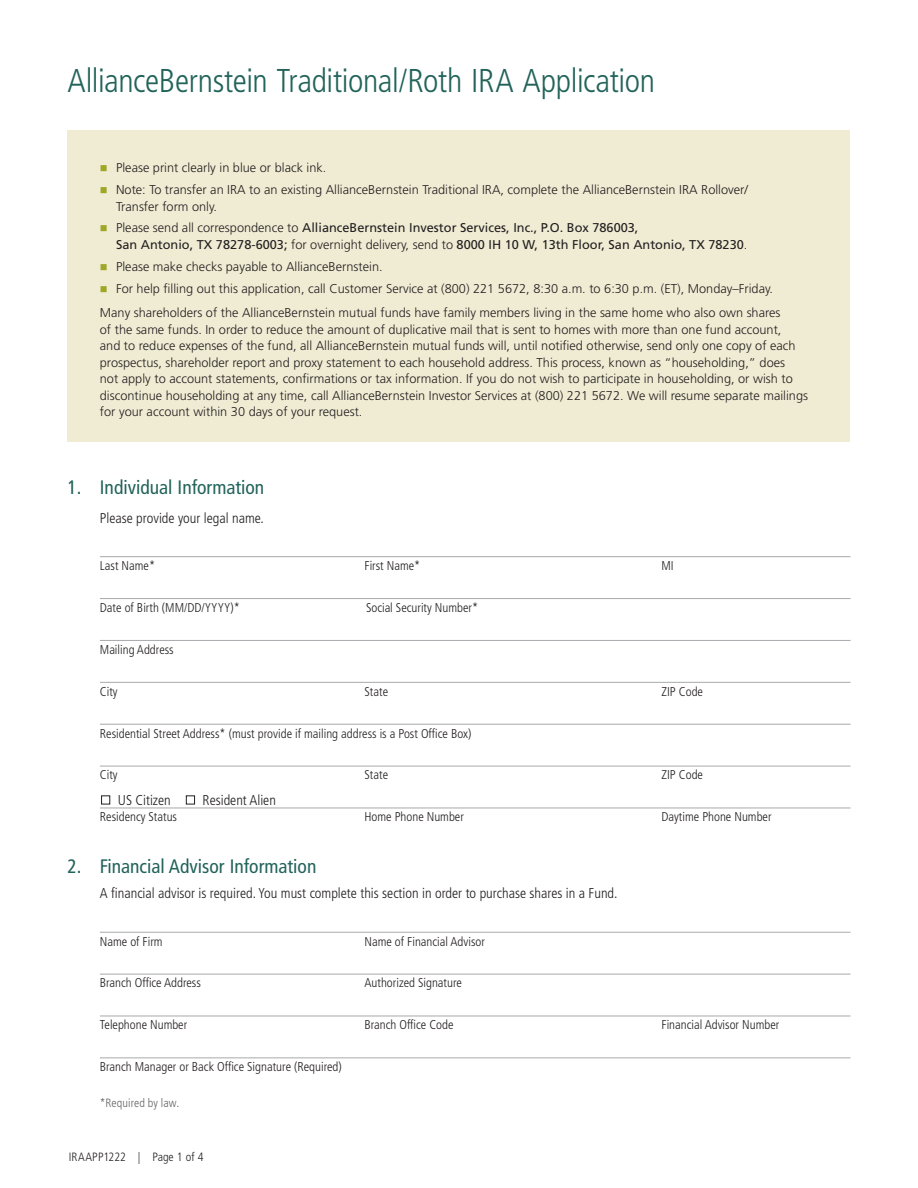
<style>
.page{position:relative;width:918px;height:1188px;background:#fff}
.page>*{position:absolute;margin:0;border:0;box-sizing:border-box;transform-origin:0 0}
.t1{font:300 condensed 33px "Frutiger LT Std";letter-spacing:-.01em;color:#22635a}
.t2{font:condensed 19.5px "Frutiger LT Std";color:#22635a}
.t3{font:300 condensed 14.25px "Frutiger LT Std";color:#231f20}
.t4{font:300 12.75px/16.5px "Frutiger LT Std";color:#231f20}
.t5{font:300 condensed 12.75px "Frutiger LT Std";color:#231f20}
.t6{font:12.75px/16.5px "Frutiger LT Std";color:#231f20}
.t7{font:300 condensed 12px "Frutiger LT Std";letter-spacing:.005em;color:#231f20}
.t8{font:300 condensed 12px "Frutiger LT Std";letter-spacing:.005em;color:#636366}
.s1{color:#9fa727}
.s2{font-weight:300}
</style>
<div class="page">
<hr style="left:100px;top:556px;width:750px;height:1px;background:#a8a9ad">
<hr style="left:100px;top:598px;width:750px;height:1px;background:#a8a9ad">
<hr style="left:100px;top:640px;width:750px;height:1px;background:#a8a9ad">
<hr style="left:100px;top:682px;width:750px;height:1px;background:#a8a9ad">
<hr style="left:100px;top:724px;width:750px;height:1px;background:#a8a9ad">
<hr style="left:100px;top:766px;width:750px;height:1px;background:#a8a9ad">
<hr style="left:100px;top:808px;width:750px;height:1px;background:#a8a9ad">
<hr style="left:100px;top:932px;width:750px;height:1px;background:#a8a9ad">
<hr style="left:100px;top:974px;width:750px;height:1px;background:#a8a9ad">
<hr style="left:100px;top:1016px;width:750px;height:1px;background:#a8a9ad">
<hr style="left:100px;top:1057px;width:750px;height:1px;background:#a8a9ad">
<div style="left:68px;top:130px;width:782px;height:312px;background:#f0ecd4"></div>
<h1 class="t1" style="left:68px;top:62px;width:589px">AllianceBernstein Traditional/Roth IRA Application</h1>
<p class="t4" style="left:100px;top:160px;width:228px"><span class="s1">■</span> Please print clearly in blue or black ink.</p>
<p class="t4" style="left:116px;top:182px;width:633px;text-indent:-16px"><span class="s1">■</span> Note: To transfer an IRA to an existing AllianceBernstein Traditional IRA, complete the AllianceBernstein IRA Rollover/<br>Transfer form only.</p>
<p class="t6" style="left:116px;top:220px;width:633px;text-indent:-16px"><span class="s1">■</span> <span class="s2">Please send all correspondence to</span> AllianceBernstein Investor Services, Inc., P.O. Box 786003,<br>San Antonio, TX 78278-6003; <span class="s2">for overnight delivery, send to</span> 8000 IH 10 W, 13th Floor, San Antonio, TX 78230<span class="s2">.</span></p>
<p class="t4" style="left:100px;top:258px;width:284px"><span class="s1">■</span> Please make checks payable to AllianceBernstein.</p>
<p class="t4" style="left:100px;top:276px;width:682px;line-height:24.6px"><span class="s1">■</span> For help filling out this application, call Customer Service at (800) 221 5672, 8:30 a.m. to 6:30 p.m. (ET), Monday–Friday.<br>Many shareholders of the AllianceBernstein mutual funds have family members living in the same home who also own shares</p>
<p class="t4" style="left:100px;top:321px;width:710px">of the same funds. In order to reduce the amount of duplicative mail that is sent to homes with more than one fund account,<br>and to reduce expenses of the fund, all AllianceBernstein mutual funds will, until notified otherwise, send only one copy of each prospectus, shareholder report and proxy statement to each household address. This process, known as “householding,” does<br>not apply to account statements, confirmations or tax information. If you do not wish to participate in householding, or wish to discontinue householding at any time, call AllianceBernstein Investor Services at (800) 221 5672. We will resume separate mailings for your account within 30 days of your request.</p>
<h2 class="t2" style="left:68px;top:476px;width:198px">1. Individual Information</h2>
<p class="t3" style="left:100px;top:510px;width:165px">Please provide your legal name.</p>
<p class="t5" style="left:100px;top:558px;width:57px">Last Name*</p>
<p class="t5" style="left:365px;top:558px;width:57px">First Name*</p>
<p class="t5" style="left:661px;top:558px;width:14px">MI</p>
<p class="t5" style="left:100px;top:600px;width:141px">Date of Birth (MM/DD/YYYY)*</p>
<p class="t5" style="left:366px;top:600px;width:114px">Social Security Number*</p>
<p class="t5" style="left:100px;top:642px;width:75px">Mailing Address</p>
<p class="t5" style="left:100px;top:684px;width:19px">City</p>
<p class="t5" style="left:365px;top:684px;width:25px">State</p>
<p class="t5" style="left:661px;top:684px;width:43px">ZIP Code</p>
<p class="t5" style="left:100px;top:726px;width:373px">Residential Street Address* (must provide if mailing address is a Post Office Box)</p>
<p class="t5" style="left:100px;top:768px;width:19px">City</p>
<p class="t5" style="left:365px;top:768px;width:25px">State</p>
<p class="t5" style="left:661px;top:768px;width:43px">ZIP Code</p>
<p class="t5" style="left:100px;top:810px;width:79px">Residency Status</p>
<p class="t5" style="left:365px;top:810px;width:101px">Home Phone Number</p>
<p class="t5" style="left:661px;top:810px;width:112px">Daytime Phone Number</p>
<h2 class="t2" style="left:68px;top:855px;width:250px">2. Financial Advisor Information</h2>
<p class="t3" style="left:100px;top:885px;width:519px">A financial advisor is required. You must complete this section in order to purchase shares in a Fund.</p>
<p class="t5" style="left:100px;top:934px;width:64px">Name of Firm</p>
<p class="t5" style="left:365px;top:934px;width:122px">Name of Financial Advisor</p>
<p class="t5" style="left:100px;top:976px;width:103px">Branch Office Address</p>
<p class="t5" style="left:365px;top:976px;width:99px">Authorized Signature</p>
<p class="t5" style="left:100px;top:1018px;width:89px">Telephone Number</p>
<p class="t5" style="left:365px;top:1018px;width:91px">Branch Office Code</p>
<p class="t5" style="left:661px;top:1018px;width:119px">Financial Advisor Number</p>
<p class="t5" style="left:100px;top:1060px;width:243px">Branch Manager or Back Office Signature (Required)</p>
<p class="t3" style="left:100px;top:792px;width:177px">■ US Citizen ■ Resident Alien</p>
<p class="t8" style="left:100px;top:1096px;width:81px">*Required by law.</p>
<p class="t7" style="left:69px;top:1150px;width:136px">IRAAPP1222 | Page 1 of 4</p>
</div>
